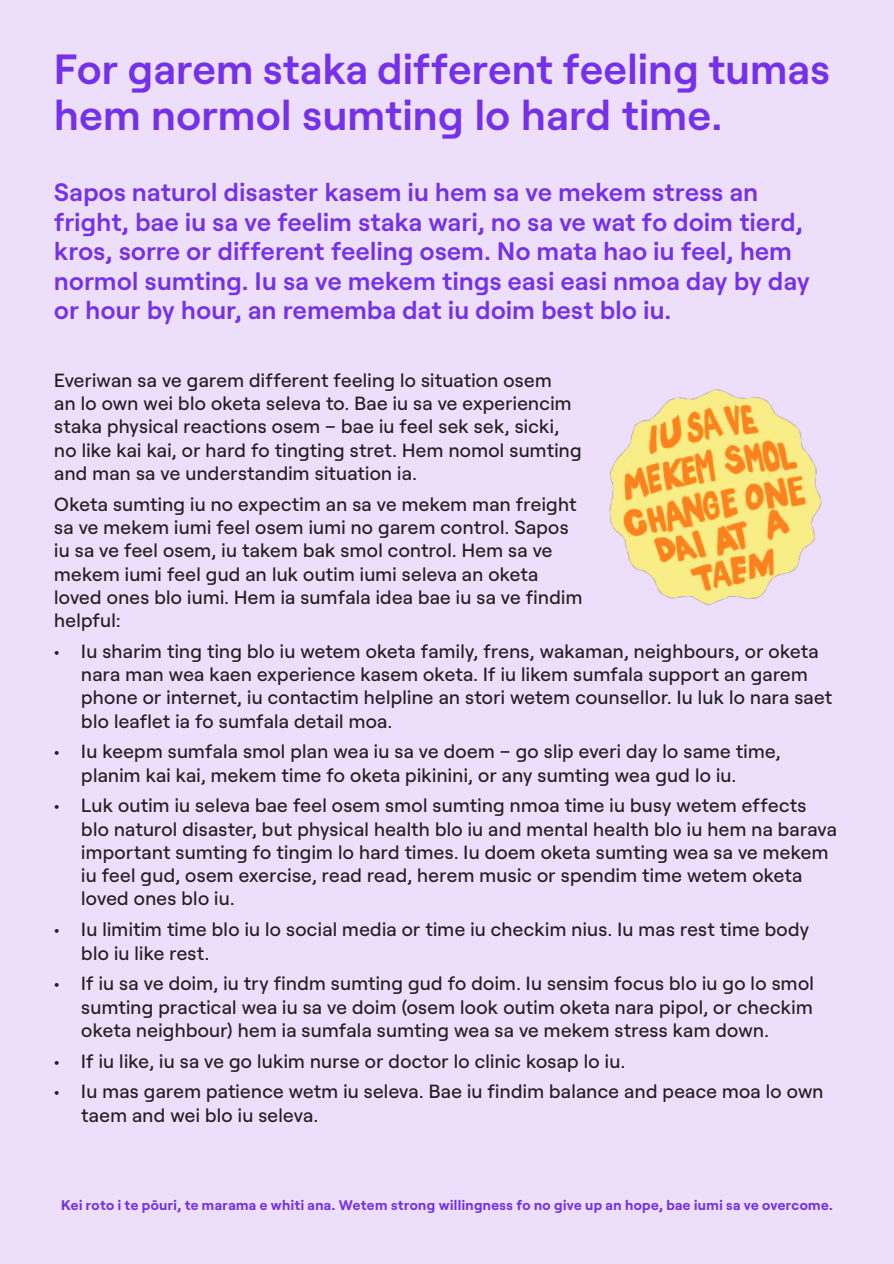
<style>
.page{position:relative;width:894px;height:1264px;background:#fff}
.page>*{position:absolute;margin:0;border:0;box-sizing:border-box;transform-origin:0 0}
.t1{font:600 42.15px/46.3px "Roobert";letter-spacing:.015em;color:#7430ea}
.t2{font:600 25.2px/29.4px "Roobert";letter-spacing:.015em;color:#7430ea}
.t3{font:500 19.05px/23.2px "Roobert";letter-spacing:.02em;color:#231f20}
.t4{font:700 13.95px "Roobert";letter-spacing:.03em;color:#7430ea}
</style>
<div class="page">
<div style="left:0;top:0;width:893px;height:1263px;background:#eddefc"></div>
<img style="left:609px;top:389px;width:213px;height:216px">
<p class="t1" style="left:54px;top:42px;width:777px">For garem staka different feeling tumas hem normol sumting lo hard time.</p>
<p class="t2" style="left:54px;top:176px;width:756px">Sapos naturol disaster kasem iu hem sa ve mekem stress an fright, bae iu sa ve feelim staka wari, no sa ve wat fo doim tierd, kros, sorre or different feeling osem. No mata hao iu feel, hem normol sumting. Iu sa ve mekem tings easi easi nmoa day by day or hour by hour, an rememba dat iu doim best blo iu.</p>
<p class="t3" style="left:54px;top:367px;width:528px">Everiwan sa ve garem different feeling lo situation osem<br>an lo own wei blo oketa seleva to. Bae iu sa ve experiencim staka physical reactions osem – bae iu feel sek sek, sicki, no like kai kai, or hard fo tingting stret. Hem nomol sumting and man sa ve understandim situation ia.</p>
<p class="t3" style="left:54px;top:491px;width:529px">Oketa sumting iu no expectim an sa ve mekem man freight sa ve mekem iumi feel osem iumi no garem control. Sapos iu sa ve feel osem, iu takem bak smol control. Hem sa ve mekem iumi feel gud an luk outim iumi seleva an oketa loved ones blo iumi. Hem ia sumfala idea bae iu sa ve findim helpful:</p>
<p class="t3" style="left:81px;top:638px;width:752px;text-indent:-27px">• Iu sharim ting ting blo iu wetem oketa family, frens, wakaman, neighbours, or oketa nara man wea kaen experience kasem oketa. If iu likem sumfala support an garem phone or internet, iu contactim helpline an stori wetem counsellor. Iu luk lo nara saet blo leaflet ia fo sumfala detail moa.</p>
<p class="t3" style="left:81px;top:738px;width:700px;text-indent:-27px">• Iu keepm sumfala smol plan wea iu sa ve doem – go slip everi day lo same time, planim kai kai, mekem time fo oketa pikinini, or any sumting wea gud lo iu.</p>
<p class="t3" style="left:81px;top:792px;width:757px;text-indent:-27px">• Luk outim iu seleva bae feel osem smol sumting nmoa time iu busy wetem effects blo naturol disaster, but physical health blo iu and mental health blo iu hem na barava important sumting fo tingim lo hard times. Iu doem oketa sumting wea sa ve mekem iu feel gud, osem exercise, read read, herem music or spendim time wetem oketa loved ones blo iu.</p>
<p class="t3" style="left:81px;top:916px;width:729px;text-indent:-27px">• Iu limitim time blo iu lo social media or time iu checkim nius. Iu mas rest time body blo iu like rest.</p>
<p class="t3" style="left:81px;top:970px;width:734px;text-align:justify;text-indent:-27px">• If iu sa ve doim, iu try findm sumting gud fo doim. Iu sensim focus blo iu go lo smol sumting practical wea iu sa ve doim (osem look outim oketa nara pipol, or checkim oketa neighbour) hem ia sumfala sumting wea sa ve mekem stress kam down.</p>
<p class="t3" style="left:54px;top:1047px;width:572px">• If iu like, iu sa ve go lukim nurse or doctor lo clinic kosap lo iu.</p>
<p class="t3" style="left:81px;top:1078px;width:743px;text-indent:-27px">• Iu mas garem patience wetm iu seleva. Bae iu findim balance and peace moa lo own taem and wei blo iu seleva.</p>
<p class="t4" style="left:61px;top:1193px;width:772px">Kei roto i te pōuri, te marama e whiti ana. Wetem strong willingness fo no give up an hope, bae iumi sa ve overcome.</p>
</div>
